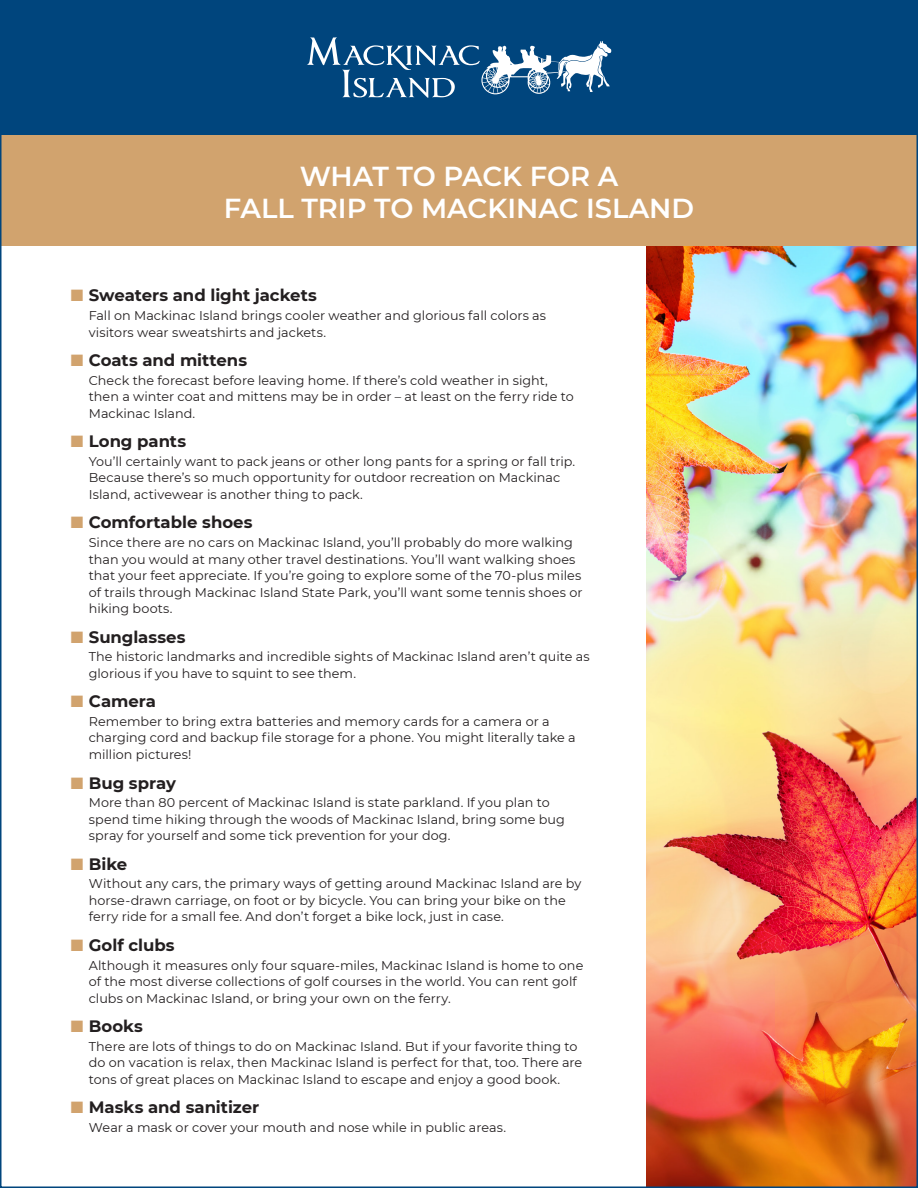
<style>
.page{position:relative;width:918px;height:1188px;background:#fff}
.page>*{position:absolute;margin:0;border:0;box-sizing:border-box;transform-origin:0 0}
.t1{font:600 27.45px/31.5px "Montserrat";color:#fff;text-align:center}
.t2{font:700 16.5px "Montserrat";color:#231f20}
.t3{font:12.75px/16.5px "Montserrat";letter-spacing:.005em;color:#231f20}
.s1{color:#d1a36e}
</style>
<div class="page">
<img style="left:647px;top:245px;width:268px;height:940px">
<div style="left:0;top:135px;width:918px;height:110px;background:#d1a36e"></div>
<div style="left:0;top:0;width:918px;height:135px;background:#00457d"></div>
<svg style="left:307px;top:37px;width:304px;height:61px"></svg>
<p class="t1" style="left:224px;top:159px;width:472px">WHAT TO PACK FOR A<br>FALL TRIP TO MACKINAC ISLAND</p>
<p class="t2" style="left:71px;top:284px;width:248px"><span class="s1">■</span> Sweaters and light jackets</p>
<p class="t3" style="left:89px;top:307px;width:459px">Fall on Mackinac Island brings cooler weather and glorious fall colors as visitors wear sweatshirts and jackets.</p>
<p class="t2" style="left:71px;top:348px;width:178px"><span class="s1">■</span> Coats and mittens</p>
<p class="t3" style="left:89px;top:372px;width:487px">Check the forecast before leaving home. If there’s cold weather in sight, then a winter coat and mittens may be in order – at least on the ferry ride to<br>Mackinac Island.</p>
<p class="t2" style="left:71px;top:430px;width:117px"><span class="s1">■</span> Long pants</p>
<p class="t3" style="left:89px;top:453px;width:488px">You’ll certainly want to pack jeans or other long pants for a spring or fall trip.<br>Because there’s so much opportunity for outdoor recreation on Mackinac<br>Island, activewear is another thing to pack.</p>
<p class="t2" style="left:71px;top:511px;width:183px"><span class="s1">■</span> Comfortable shoes</p>
<p class="t3" style="left:89px;top:534px;width:495px">Since there are no cars on Mackinac Island, you’ll probably do more walking than you would at many other travel destinations. You’ll want walking shoes that your feet appreciate. If you’re going to explore some of the 70-plus miles of trails through Mackinac Island State Park, you’ll want some tennis shoes or hiking boots.</p>
<p class="t2" style="left:71px;top:625px;width:116px"><span class="s1">■</span> Sunglasses</p>
<p class="t3" style="left:89px;top:648px;width:503px">The historic landmarks and incredible sights of Mackinac Island aren’t quite as glorious if you have to squint to see them.</p>
<p class="t2" style="left:71px;top:690px;width:87px"><span class="s1">■</span> Camera</p>
<p class="t3" style="left:89px;top:713px;width:489px">Remember to bring extra batteries and memory cards for a camera or a charging cord and backup file storage for a phone. You might literally take a million pictures!</p>
<p class="t2" style="left:71px;top:771px;width:107px"><span class="s1">■</span> Bug spray</p>
<p class="t3" style="left:89px;top:794px;width:478px">More than 80 percent of Mackinac Island is state parkland. If you plan to spend time hiking through the woods of Mackinac Island, bring some bug spray for yourself and some tick prevention for your dog.</p>
<p class="t2" style="left:71px;top:852px;width:58px"><span class="s1">■</span> Bike</p>
<p class="t3" style="left:89px;top:875px;width:494px">Without any cars, the primary ways of getting around Mackinac Island are by horse-drawn carriage, on foot or by bicycle. You can bring your bike on the ferry ride for a small fee. And don’t forget a bike lock, just in case.</p>
<p class="t2" style="left:71px;top:933px;width:105px"><span class="s1">■</span> Golf clubs</p>
<p class="t3" style="left:89px;top:956px;width:496px">Although it measures only four square-miles, Mackinac Island is home to one of the most diverse collections of golf courses in the world. You can rent golf clubs on Mackinac Island, or bring your own on the ferry.</p>
<p class="t2" style="left:71px;top:1014px;width:74px"><span class="s1">■</span> Books</p>
<p class="t3" style="left:89px;top:1037px;width:495px">There are lots of things to do on Mackinac Island. But if your favorite thing to do on vacation is relax, then Mackinac Island is perfect for that, too. There are tons of great places on Mackinac Island to escape and enjoy a good book.</p>
<p class="t2" style="left:71px;top:1095px;width:190px"><span class="s1">■</span> Masks and sanitizer</p>
<p class="t3" style="left:89px;top:1119px;width:419px">Wear a mask or cover your mouth and nose while in public areas.</p>
</div>
